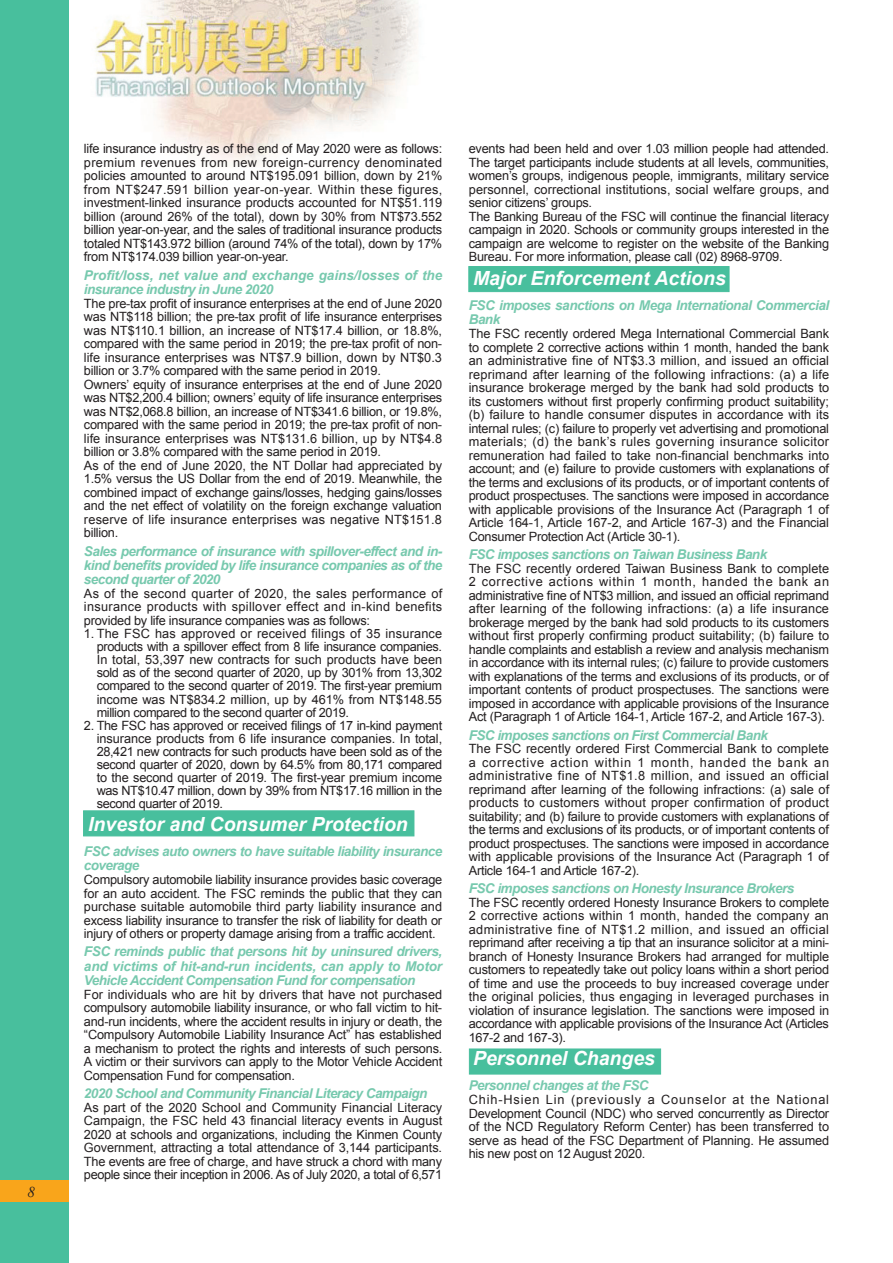
<style>
.page{position:relative;width:893px;height:1263px;background:#fff}
.page>*{position:absolute;margin:0;border:0;box-sizing:border-box;transform-origin:0 0}
.t1{font:italic 700 19.5px "Arial";color:#fff}
.t2{font:italic 15px "Times New Roman";color:#231f20}
.t3{font:italic 700 13.5px/14.2px "Arial";letter-spacing:-.04em;color:#77c9ae;text-align:justify}
.t4{font:italic 700 13.5px/14.2px "Arial";color:#77c9ae}
.t5{font:12.75px/13.5px "Arial";letter-spacing:-.02em;color:#231f20;text-align:justify}
</style>
<div class="page">
<img style="left:95px;top:0;width:323px;height:166px">
<div style="left:0;top:0;width:68px;height:1263px;background:#48bf9d"></div>
<div style="left:0;top:1180px;width:68px;height:21px;background:#f9a51b"></div>
<div style="left:469px;top:266px;width:260px;height:26px;background:#48bf9d"></div>
<div style="left:469px;top:1049px;width:192px;height:25px;background:#48bf9d"></div>
<div style="left:83px;top:811px;width:331px;height:25px;background:#48bf9d"></div>
<p class="t2" style="left:28px;top:1181px;width:9px">8</p>
<p class="t5" style="left:84px;top:142px;width:360px">life insurance industry as of the end of May 2020 were as follows: premium revenues from new foreign-currency denominated policies amounted to around NT$195.091 billion, down by 21% from NT$247.591 billion year-on-year. Within these figures, investment-linked insurance products accounted for NT$51.119 billion (around 26% of the total), down by 30% from NT$73.552 billion year-on-year, and the sales of traditional insurance products totaled NT$143.972 billion (around 74% of the total), down by 17% from NT$174.039 billion year-on-year.</p>
<p class="t4" style="left:84px;top:268px;width:360px">Profit/loss, net value and exchange gains/losses of the insurance industry in June 2020</p>
<p class="t5" style="left:84px;top:297px;width:360px;text-align:left">The pre-tax profit of insurance enterprises at the end of June 2020 was NT$118 billion; the pre-tax profit of life insurance enterprises was NT$110.1 billion, an increase of NT$17.4 billion, or 18.8%, compared with the same period in 2019; the pre-tax profit of non&shy;life insurance enterprises was NT$7.9 billion, down by NT$0.3 billion or 3.7% compared with the same period in 2019.<br>Owners’ equity of insurance enterprises at the end of June 2020 was NT$2,200.4 billion; owners’ equity of life insurance enterprises was NT$2,068.8 billion, an increase of NT$341.6 billion, or 19.8%, compared with the same period in 2019; the pre-tax profit of non&shy;life insurance enterprises was NT$131.6 billion, up by NT$4.8 billion or 3.8% compared with the same period in 2019.<br>As of the end of June 2020, the NT Dollar had appreciated by 1.5% versus the US Dollar from the end of 2019. Meanwhile, the combined impact of exchange gains/losses, hedging gains/losses and the net effect of volatility on the foreign exchange valuation reserve of life insurance enterprises was negative NT$151.8 billion.</p>
<p class="t3" style="left:84px;top:544px;width:360px">Sales performance of insurance with spillover-effect and in&shy;kind benefits provided by life insurance companies as of the second quarter of 2020</p>
<p class="t5" style="left:84px;top:587px;width:360px">As of the second quarter of 2020, the sales performance of insurance products with spillover effect and in-kind benefits provided by life insurance companies was as follows:</p>
<p class="t5" style="left:97px;top:627px;width:347px;line-height:13px;text-indent:-13px">1. The FSC has approved or received filings of 35 insurance products with a spillover effect from 8 life insurance companies.<br>In total, 53,397 new contracts for such products have been sold as of the second quarter of 2020, up by 301% from 13,302 compared to the second quarter of 2019. The first-year premium income was NT$834.2 million, up by 461% from NT$148.55 million compared to the second quarter of 2019.</p>
<p class="t5" style="left:97px;top:719px;width:347px;line-height:13px;text-indent:-13px">2. The FSC has approved or received filings of 17 in-kind payment insurance products from 6 life insurance companies. In total, 28,421 new contracts for such products have been sold as of the second quarter of 2020, down by 64.5% from 80,171 compared to the second quarter of 2019. The first-year premium income was NT$10.47 million, down by 39% from NT$17.16 million in the second quarter of 2019.</p>
<h1 class="t1" style="left:88px;top:811px;width:321px">Investor and Consumer Protection</h1>
<p class="t3" style="left:84px;top:845px;width:360px">FSC advises auto owners to have suitable liability insurance coverage</p>
<p class="t5" style="left:84px;top:873px;width:360px">Compulsory automobile liability insurance provides basic coverage for an auto accident. The FSC reminds the public that they can purchase suitable automobile third party liability insurance and excess liability insurance to transfer the risk of liability for death or injury of others or property damage arising from a traffic accident.</p>
<p class="t3" style="left:84px;top:945px;width:360px">FSC reminds public that persons hit by uninsured drivers, and victims of hit-and-run incidents, can apply to Motor Vehicle Accident Compensation Fund for compensation</p>
<p class="t5" style="left:84px;top:987px;width:360px">For individuals who are hit by drivers that have not purchased compulsory automobile liability insurance, or who fall victim to hit&shy;and-run incidents, where the accident results in injury or death, the “Compulsory Automobile Liability Insurance Act” has established a mechanism to protect the rights and interests of such persons.<br>A victim or their survivors can apply to the Motor Vehicle Accident Compensation Fund for compensation.</p>
<p class="t3" style="left:84px;top:1087px;width:345px">2020 School and Community Financial Literacy Campaign</p>
<p class="t5" style="left:84px;top:1100px;width:360px">As part of the 2020 School and Community Financial Literacy Campaign, the FSC held 43 financial literacy events in August 2020 at schools and organizations, including the Kinmen County Government, attracting a total attendance of 3,144 participants.<br>The events are free of charge, and have struck a chord with many people since their inception in 2006. As of July 2020, a total of 6,571</p>
<p class="t5" style="left:469px;top:142px;width:362px;text-align:left">events had been held and over 1.03 million people had attended.<br>The target participants include students at all levels, communities, women’s groups, indigenous people, immigrants, military service personnel, correctional institutions, social welfare groups, and senior citizens’ groups.<br>The Banking Bureau of the FSC will continue the financial literacy campaign in 2020. Schools or community groups interested in the campaign are welcome to register on the website of the Banking Bureau. For more information, please call (02) 8968-9709.</p>
<h1 class="t1" style="left:473px;top:265px;width:254px">Major Enforcement Actions</h1>
<p class="t3" style="left:469px;top:299px;width:362px">FSC imposes sanctions on Mega International Commercial<br>Bank</p>
<p class="t5" style="left:469px;top:327px;width:362px">The FSC recently ordered Mega International Commercial Bank to complete 2 corrective actions within 1 month, handed the bank an administrative fine of NT$3.3 million, and issued an official reprimand after learning of the following infractions: (a) a life insurance brokerage merged by the bank had sold products to its customers without first properly confirming product suitability; (b) failure to handle consumer disputes in accordance with its internal rules; (c) failure to properly vet advertising and promotional materials; (d) the bank’s rules governing insurance solicitor remuneration had failed to take non-financial benchmarks into account; and (e) failure to provide customers with explanations of the terms and exclusions of its products, or of important contents of product prospectuses. The sanctions were imposed in accordance with applicable provisions of the Insurance Act (Paragraph 1 of Article 164-1, Article 167-2, and Article 167-3) and the Financial Consumer Protection Act (Article 30-1).</p>
<p class="t3" style="left:469px;top:548px;width:300px">FSC imposes sanctions on Taiwan Business Bank</p>
<p class="t5" style="left:469px;top:561px;width:362px">The FSC recently ordered Taiwan Business Bank to complete 2 corrective actions within 1 month, handed the bank an administrative fine of NT$3 million, and issued an official reprimand after learning of the following infractions: (a) a life insurance brokerage merged by the bank had sold products to its customers without first properly confirming product suitability; (b) failure to handle complaints and establish a review and analysis mechanism in accordance with its internal rules; (c) failure to provide customers with explanations of the terms and exclusions of its products, or of important contents of product prospectuses. The sanctions were imposed in accordance with applicable provisions of the Insurance Act (Paragraph 1 of Article 164-1, Article 167-2, and Article 167-3).</p>
<p class="t3" style="left:469px;top:728px;width:301px">FSC imposes sanctions on First Commercial Bank</p>
<p class="t5" style="left:469px;top:742px;width:362px">The FSC recently ordered First Commercial Bank to complete a corrective action within 1 month, handed the bank an administrative fine of NT$1.8 million, and issued an official reprimand after learning of the following infractions: (a) sale of products to customers without proper confirmation of product suitability; and (b) failure to provide customers with explanations of the terms and exclusions of its products, or of important contents of product prospectuses. The sanctions were imposed in accordance with applicable provisions of the Insurance Act (Paragraph 1 of Article 164-1 and Article 167-2).</p>
<p class="t3" style="left:469px;top:882px;width:327px">FSC imposes sanctions on Honesty Insurance Brokers</p>
<p class="t5" style="left:469px;top:895px;width:362px">The FSC recently ordered Honesty Insurance Brokers to complete 2 corrective actions within 1 month, handed the company an administrative fine of NT$1.2 million, and issued an official reprimand after receiving a tip that an insurance solicitor at a mini&shy;branch of Honesty Insurance Brokers had arranged for multiple customers to repeatedly take out policy loans within a short period of time and use the proceeds to buy increased coverage under the original policies, thus engaging in leveraged purchases in violation of insurance legislation. The sanctions were imposed in accordance with applicable provisions of the Insurance Act (Articles 167-2 and 167-3).</p>
<h1 class="t1" style="left:473px;top:1046px;width:184px">Personnel Changes</h1>
<p class="t3" style="left:469px;top:1079px;width:181px">Personnel changes at the FSC</p>
<p class="t5" style="left:469px;top:1093px;width:362px">Chih-Hsien Lin (previously a Counselor at the National Development Council (NDC) who served concurrently as Director of the NCD Regulatory Reform Center) has been transferred to serve as head of the FSC Department of Planning. He assumed his new post on 12 August 2020.</p>
</div>
